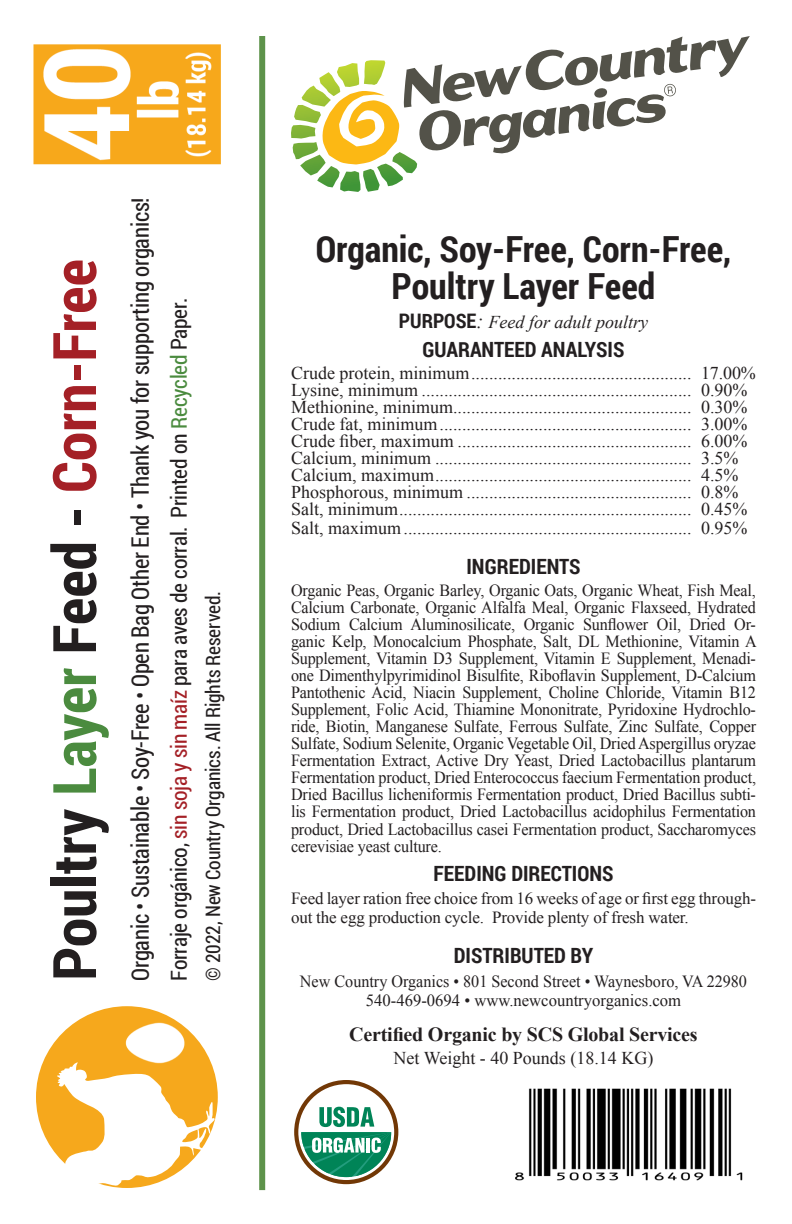
<style>
.page{position:relative;width:792px;height:1224px;background:#fff}
.page>*{position:absolute;margin:0;border:0;box-sizing:border-box;transform-origin:0 0}
.Vertical_Header{font:700 60px "Roboto Condensed";color:#231f20}
.Label_-_Header{font:700 36px/37px "Roboto Condensed";color:#231f20;text-align:center}
.Vertical_Subhead{font:24px "Roboto Condensed";letter-spacing:-.01em;color:#231f20;scale:.95 1}
.Vertical_Subhead-2{font:22px "Roboto Condensed";letter-spacing:-.01em;color:#231f20}
.Label_-_Subhead{font:700 21px "Roboto Condensed";color:#231f20}
.Vertical_Subhead-3{font:20px "Roboto Condensed";letter-spacing:-.005em;color:#231f20}
.Label_-_Certified_by{font:700 20px "Times New Roman";letter-spacing:-.01em;color:#231f20}
.Label_-_Min_Max{font:18px "Times New Roman";color:#231f20}
.Label_-_Header-2{font:italic 18px "Times New Roman";color:#231f20}
.Net_Weight{font:18px "Times New Roman";color:#231f20}
.Label_-_Ingredients{font:17px/17px "Times New Roman";letter-spacing:-.01em;color:#231f20;text-align:justify;scale:.95 1}
.Label_-_Ingredients-2{font:17px/19px "Times New Roman";letter-spacing:-.01em;color:#231f20}
.Label_-_Pro_Forma{font:17px "Times New Roman";color:#231f20;scale:.95 1}
.Label_-_Pro_Forma-2{font:17px "Times New Roman";color:#231f20}
.s1{color:#4b8b3f}
.s2{color:#a42026}
.s3{font-family:"Roboto Condensed";font-weight:700;font-style:normal;font-size:20px}
.s4{font-size:21px}
</style>
<div class="page">
<div style="left:259px;top:36px;width:6px;height:1154px;background:#5e934b"></div>
<div style="left:294px;top:1080px;width:104px;height:104px;border:4px solid #723806;border-radius:50%"></div>
<svg style="left:301px;top:1107px;width:90px;height:70px"></svg>
<div style="left:36px;top:1006px;width:182px;height:182px;background:#f6a81c;border-radius:50%"></div>
<svg style="left:56px;top:1062px;width:159px;height:124px"></svg>
<img style="left:113px;top:1011px;width:83px;height:64px">
<svg style="left:291px;top:36px;width:459px;height:156px"></svg>
<img style="left:515px;top:1088px;width:228px;height:93px">
<img style="left:33px;top:45px;width:187px;height:119px">
<p class="Vertical_Header" style="left:32px;top:981px;width:723px;rotate:-90deg">Poultry <span class="s1">Layer</span> Feed - <span class="s2">Corn-Free</span></p>
<p class="Vertical_Subhead" style="left:124px;top:981px;width:826px;rotate:-90deg">Organic • Sustainable • Soy-Free • Open Bag Other End • Thank you for supporting organics!</p>
<p class="Vertical_Subhead-2" style="left:164px;top:981px;width:684px;rotate:-90deg">Forraje orgánico, <span class="s2">sin soja y sin maíz</span> para aves de corral. Printed on <span class="s1">Recycled</span> Paper.</p>
<p class="Vertical_Subhead-3" style="left:199px;top:981px;width:391px;rotate:-90deg">© 2022, New Country Organics. All Rights Reserved.</p>
<p class="Label_-_Header" style="left:316px;top:229px;width:417px">Organic, Soy-Free, Corn-Free,<br>Poultry Layer Feed</p>
<p class="Label_-_Header-2" style="left:399px;top:309px;width:251px"><span class="s3">PURPOSE</span><span class="s4">:</span> Feed for adult poultry</p>
<p class="Label_-_Subhead" style="left:423px;top:335px;width:203px">GUARANTEED ANALYSIS</p>
<p class="Label_-_Min_Max" style="left:291px;top:360px;width:466px">Crude protein, minimum................................................. 17.00%</p>
<p class="Label_-_Min_Max" style="left:291px;top:377px;width:458px">Lysine, minimum ............................................................ 0.90%</p>
<p class="Label_-_Min_Max" style="left:291px;top:395px;width:458px">Methionine, minimum..................................................... 0.30%</p>
<p class="Label_-_Min_Max" style="left:291px;top:412px;width:458px">Crude fat, minimum........................................................ 3.00%</p>
<p class="Label_-_Min_Max" style="left:291px;top:429px;width:458px">Crude fiber, maximum .................................................... 6.00%</p>
<p class="Label_-_Min_Max" style="left:291px;top:446px;width:449px">Calcium, minimum ......................................................... 3.5%</p>
<p class="Label_-_Min_Max" style="left:291px;top:463px;width:449px">Calcium, maximum......................................................... 4.5%</p>
<p class="Label_-_Min_Max" style="left:291px;top:480px;width:449px">Phosphorous, minimum .................................................. 0.8%</p>
<p class="Label_-_Min_Max" style="left:291px;top:497px;width:458px">Salt, minimum................................................................. 0.45%</p>
<p class="Label_-_Min_Max" style="left:291px;top:516px;width:458px">Salt, maximum................................................................ 0.95%</p>
<p class="Label_-_Subhead" style="left:467px;top:552px;width:115px">INGREDIENTS</p>
<p class="Label_-_Ingredients" style="left:291px;top:581px;width:492px">Organic Peas, Organic Barley, Organic Oats, Organic Wheat, Fish Meal, Calcium Carbonate, Organic Alfalfa Meal, Organic Flaxseed, Hydrated Sodium Calcium Aluminosilicate, Organic Sunflower Oil, Dried Or&shy;ganic Kelp, Monocalcium Phosphate, Salt, DL Methionine, Vitamin A Supplement, Vitamin D3 Supplement, Vitamin E Supplement, Menadi&shy;one Dimenthylpyrimidinol Bisulfite, Riboflavin Supplement, D-Calcium Pantothenic Acid, Niacin Supplement, Choline Chloride, Vitamin B12<br>Supplement, Folic Acid, Thiamine Mononitrate, Pyridoxine Hydrochlo&shy;ride, Biotin, Manganese Sulfate, Ferrous Sulfate, Zinc Sulfate, Copper Sulfate, Sodium Selenite, Organic Vegetable Oil, Dried Aspergillus oryzae Fermentation Extract, Active Dry Yeast, Dried Lactobacillus plantarum Fermentation product, Dried Enterococcus faecium Fermentation product, Dried Bacillus licheniformis Fermentation product, Dried Bacillus subti&shy;lis Fermentation product, Dried Lactobacillus acidophilus Fermentation product, Dried Lactobacillus casei Fermentation product, Saccharomyces cerevisiae yeast culture.</p>
<p class="Label_-_Subhead" style="left:434px;top:858px;width:181px">FEEDING DIRECTIONS</p>
<p class="Label_-_Ingredients-2" style="left:291px;top:889px;width:466px">Feed layer ration free choice from 16 weeks of age or first egg through&shy;out the egg production cycle. Provide plenty of fresh water.</p>
<p class="Label_-_Subhead" style="left:454px;top:941px;width:141px">DISTRIBUTED BY</p>
<p class="Label_-_Pro_Forma" style="left:300px;top:970px;width:472px">New Country Organics • 801 Second Street • Waynesboro, VA 22980</p>
<p class="Label_-_Pro_Forma-2" style="left:366px;top:989px;width:317px">540-469-0694 • www.newcountryorganics.com</p>
<p class="Label_-_Certified_by" style="left:349px;top:1021px;width:350px">Certified Organic by SCS Global Services</p>
<p class="Net_Weight" style="left:394px;top:1046px;width:261px">Net Weight - 40 Pounds (18.14 KG)</p>
</div>
